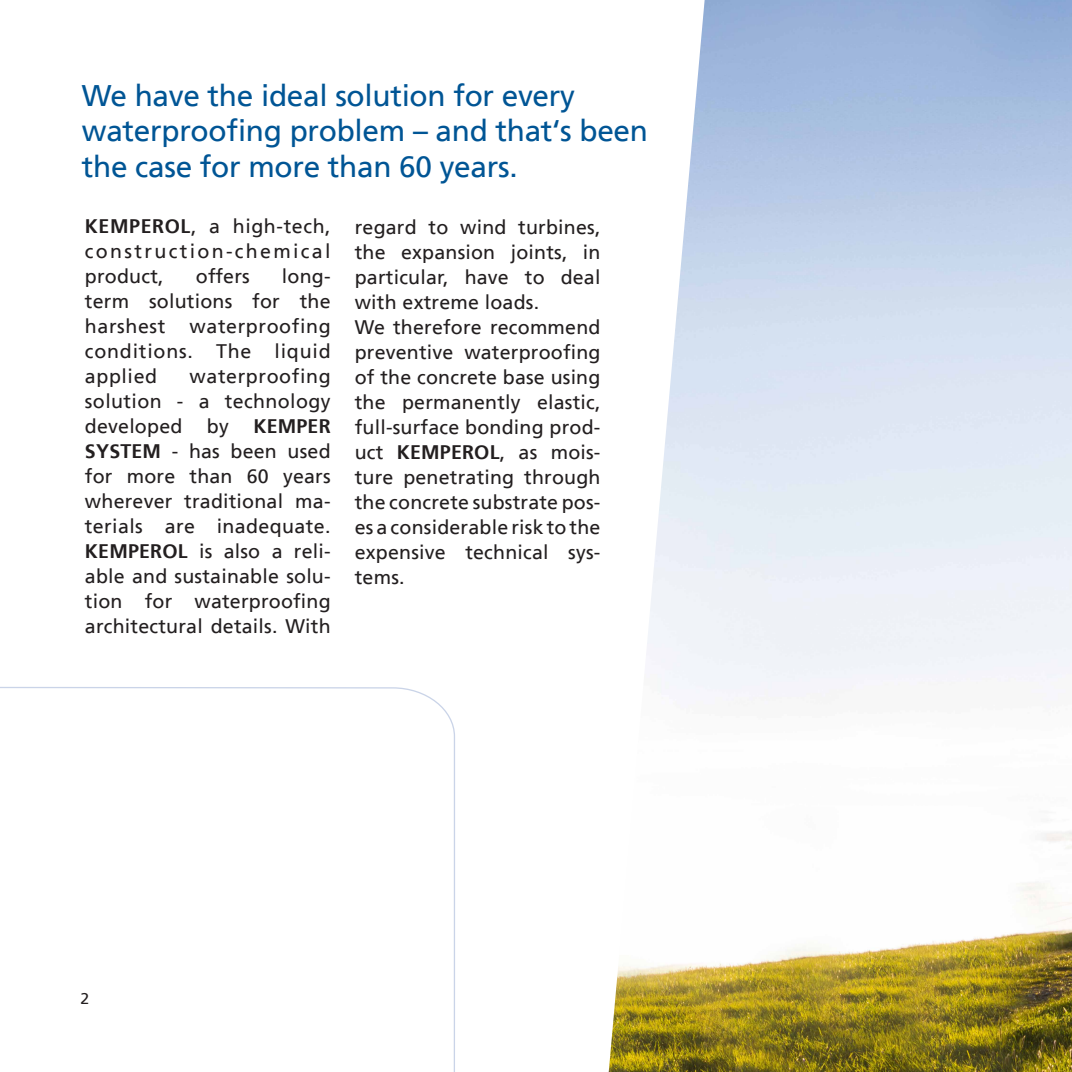
<style>
.page{position:relative;width:1072px;height:1072px;background:#fff}
.page>*{position:absolute;margin:0;border:0;box-sizing:border-box;transform-origin:0 0}
.t1{font:29.75px/35.7px "Frutiger CE";letter-spacing:-.01em;color:#005595}
.t2{font:19.6px/25px "Frutiger CE";letter-spacing:.01em;color:#231f20;text-align:justify}
.t3{font:15.75px "Frutiger CE";color:#231f20}
.s1{font-weight:700}
</style>
<div class="page">
<img style="left:608px;top:0;width:463px;height:1071px">
<svg style="left:0;top:687px;width:455px;height:384px"></svg>
<h1 class="t1" style="left:82px;top:78px;width:567px">We have the ideal solution for every waterproofing problem – and that‘s been the case for more than 60 years.</h1>
<p class="t2" style="left:85px;top:214px;width:247px"><span class="s1">KEMPEROL</span>, a high-tech, construction-chemical product,</p>
<p class="t2" style="left:355px;top:214px;width:247px;text-align:left">regard to wind turbines, the expansion joints, in particular, have to deal with extreme loads.<br>We therefore recommend preventive waterproofing of the concrete base using the permanently elastic, full-surface bonding prod&shy;uct <span class="s1">KEMPEROL</span>, as mois&shy;ture penetrating through the concrete substrate pos&shy;es a considerable risk to the expensive technical sys&shy;tems.</p>
<p class="t2" style="left:196px;top:264px;width:55px">offers</p>
<p class="t2" style="left:85px;top:264px;width:247px;text-indent:197px">long&shy;term solutions for the harshest waterproofing conditions. The liquid applied</p>
<p class="t2" style="left:85px;top:364px;width:247px;text-indent:105px">waterproofing solution - a technology developed by</p>
<p class="t2" style="left:85px;top:414px;width:247px;text-indent:168px"><span class="s1">KEMPER SYSTEM</span> - has been used for more than 60 years wherever traditional ma&shy;terials are inadequate.<br><span class="s1">KEMPEROL</span> is also a reli&shy;able and sustainable solu&shy;tion for waterproofing architectural details. With</p>
<p class="t3" style="left:81px;top:989px;width:10px">2</p>
</div>
